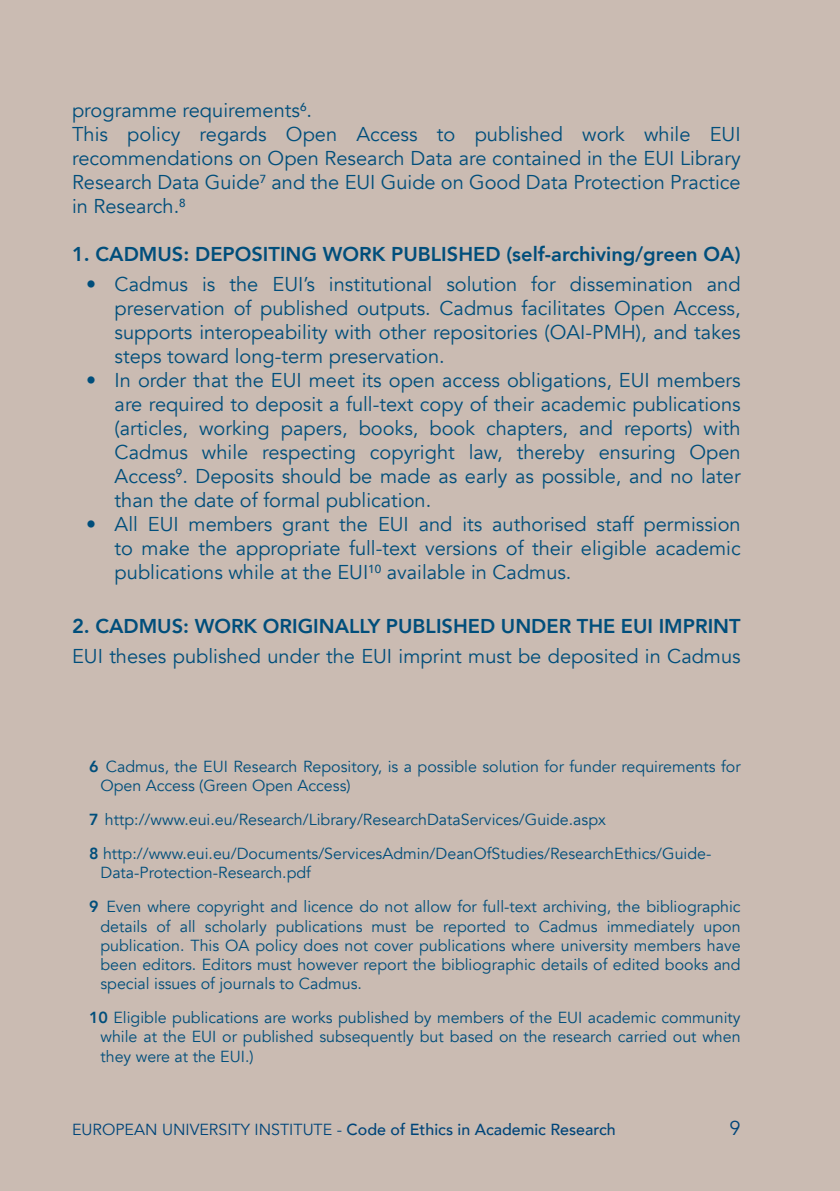
<style>
.page{position:relative;width:840px;height:1191px;background:#fff}
.page>*{position:absolute;margin:0;border:0;box-sizing:border-box;transform-origin:0 0}
.t1{font:20px/24px "Avenir";color:#004e7b;text-align:justify}
.t2{font:800 20px "Avenir";color:#004e7b}
.t3{font:20px "Avenir";color:#004579}
.t4{font:16px/19.2px "Avenir";color:#004e7b}
.t5{font:500 16px "Avenir";color:#004579}
.s1{font-weight:800}
.s2{font-weight:400}
</style>
<div class="page">
<div style="left:0;top:0;width:839px;height:1191px;background:#cabbb2"></div>
<p class="t1" style="left:72px;top:99px;width:669px;text-align:left">programme requirements<sup>6</sup>.<br>This policy regards Open Access to published work while EUI recommendations on Open Research Data are contained in the EUI Library Research Data Guide<sup>7</sup> and the EUI Guide on Good Data Protection Practice in Research.<sup>8</sup></p>
<p class="t2" style="left:72px;top:239px;width:669px">1. CADMUS: DEPOSITING WORK PUBLISHED (self-archiving/green OA)</p>
<p class="t1" style="left:115px;top:273px;width:627px;text-indent:-28px">• Cadmus is the EUI’s institutional solution for dissemination and preservation of published outputs. Cadmus facilitates Open Access, supports interopeability with other repositories (OAI-PMH), and takes steps toward long-term preservation.</p>
<p class="t1" style="left:115px;top:369px;width:627px;text-indent:-28px">• In order that the EUI meet its open access obligations, EUI members are required to deposit a full-text copy of their academic publications (articles, working papers, books, book chapters, and reports) with Cadmus while respecting copyright law, thereby ensuring Open Access<sup>9</sup>. Deposits should be made as early as possible, and no later than the date of formal publication.</p>
<p class="t1" style="left:115px;top:513px;width:627px;text-indent:-28px">• All EUI members grant the EUI and its authorised staff permission to make the appropriate full-text versions of their eligible academic publications while at the EUI<sup>10</sup> available in Cadmus.</p>
<p class="t2" style="left:72px;top:610px;width:669px">2. CADMUS: WORK ORIGINALLY PUBLISHED UNDER THE EUI IMPRINT</p>
<p class="t1" style="left:72px;top:644px;width:669px">EUI theses published under the EUI imprint must be deposited in Cadmus</p>
<p class="t4" style="left:100px;top:757px;width:641px;text-indent:-11px"><span class="s1">6</span> Cadmus, the EUI Research Repository, is a possible solution for funder requirements for<br>Open Access (Green Open Access)</p>
<p class="t4" style="left:89px;top:803px;width:623px;line-height:34px"><span class="s1">7</span> http://www.eui.eu/Research/Library/ResearchDataServices/Guide.aspx<br><span class="s1">8</span> http://www.eui.eu/Documents/ServicesAdmin/DeanOfStudies/ResearchEthics/Guide-</p>
<p class="t4" style="left:89px;top:856px;width:652px;line-height:34px;text-indent:11px">Data-Protection-Research.pdf<br><span class="s1">9</span> Even where copyright and licence do not allow for full-text archiving, the bibliographic</p>
<p class="t4" style="left:100px;top:916px;width:641px;text-align:justify">details of all scholarly publications must be reported to Cadmus immediately upon publication. This OA policy does not cover publications where university members have been editors. Editors must however report the bibliographic details of edited books and special issues of journals to Cadmus.</p>
<p class="t4" style="left:100px;top:1008px;width:641px;text-align:justify;text-indent:-11px"><span class="s1">10</span> Eligible publications are works published by members of the EUI academic community while at the EUI or published subsequently but based on the research carried out when they were at the EUI.)</p>
<p class="t5" style="left:72px;top:1115px;width:545px"><span class="s2">EUROPEAN UNIVERSITY INSTITUTE -</span> Code of Ethics in Academic Research</p>
<p class="t3" style="left:729px;top:1115px;width:13px">9</p>
</div>
